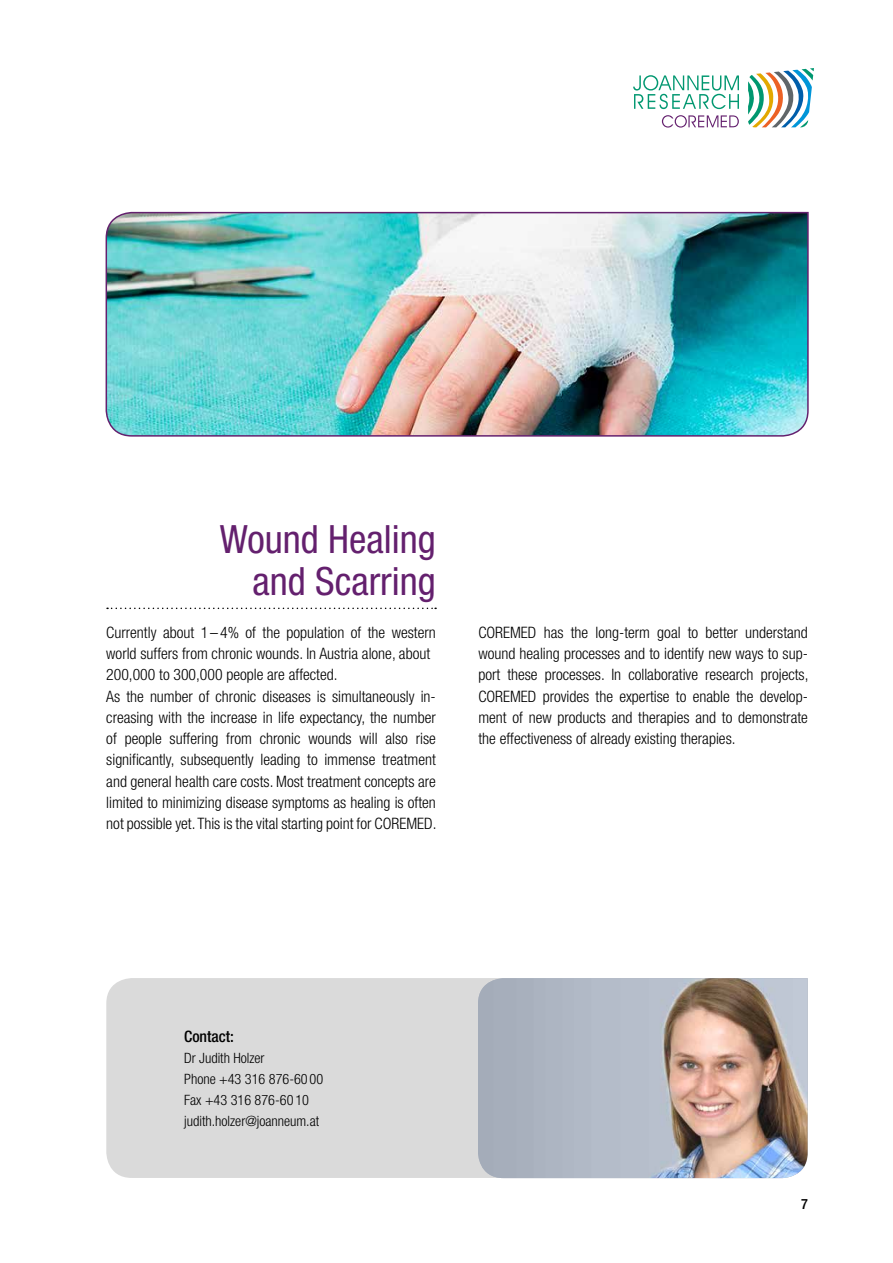
<style>
.page{position:relative;width:893px;height:1263px;background:#fff}
.page>*{position:absolute;margin:0;border:0;box-sizing:border-box;transform-origin:0 0}
.t1{font:condensed 39px/42px "Helvetica Neue LT Pro";color:#64206e;text-align:right}
.t2{font:300 condensed 15.75px/21.3px "Helvetica Neue LT Pro";color:#000}
.t3{font:500 condensed 15.75px "Helvetica Neue LT Pro";color:#000}
.t4{font:300 condensed 14.25px/21px "Helvetica Neue LT Pro";color:#000}
.t5{font:500 condensed 14.25px "Helvetica Neue LT Pro";color:#000}
</style>
<div class="page">
<svg style="left:633px;top:75px;width:106px;height:34px"></svg>
<svg style="left:748px;top:68px;width:66px;height:59px"></svg>
<svg style="left:662px;top:115px;width:77px;height:13px"></svg>
<img style="left:105px;top:211px;width:704px;height:226px">
<div style="left:106px;top:978px;width:702px;height:200px;background:#dadada"></div>
<img style="left:478px;top:978px;width:329px;height:200px">
<svg style="left:107px;top:608px;width:329px;height:1px"></svg>
<h1 class="t1" style="left:220px;top:518px;width:217px">Wound Healing and Scarring</h1>
<p class="t2" style="left:106px;top:621px;width:332px">Currently about 1 –4% of the population of the western world suffers from chronic wounds. In Austria alone, about 200,000 to 300,000 people are affected.<br>As the number of chronic diseases is simultaneously in&shy;creasing with the increase in life expectancy, the number of people suffering from chronic wounds will also rise significantly, subsequently leading to immense treatment and general health care costs. Most treatment concepts are limited to minimizing disease symptoms as healing is often not possible yet. This is the vital starting point for COREMED.</p>
<p class="t2" style="left:478px;top:621px;width:332px;text-align:justify">COREMED has the long-term goal to better understand wound healing processes and to identify new ways to sup&shy;port these processes. In collaborative research projects, COREMED provides the expertise to enable the develop&shy;ment of new products and therapies and to demonstrate the effectiveness of already existing therapies.</p>
<p class="t3" style="left:184px;top:1027px;width:51px">Contact:</p>
<p class="t4" style="left:184px;top:1047px;width:141px">Dr Judith Holzer<br>Phone +43 316 876-60 00<br>Fax +43 316 876-60 10 judith.holzer@joanneum.at</p>
<p class="t5" style="left:801px;top:1195px;width:8px">7</p>
</div>
